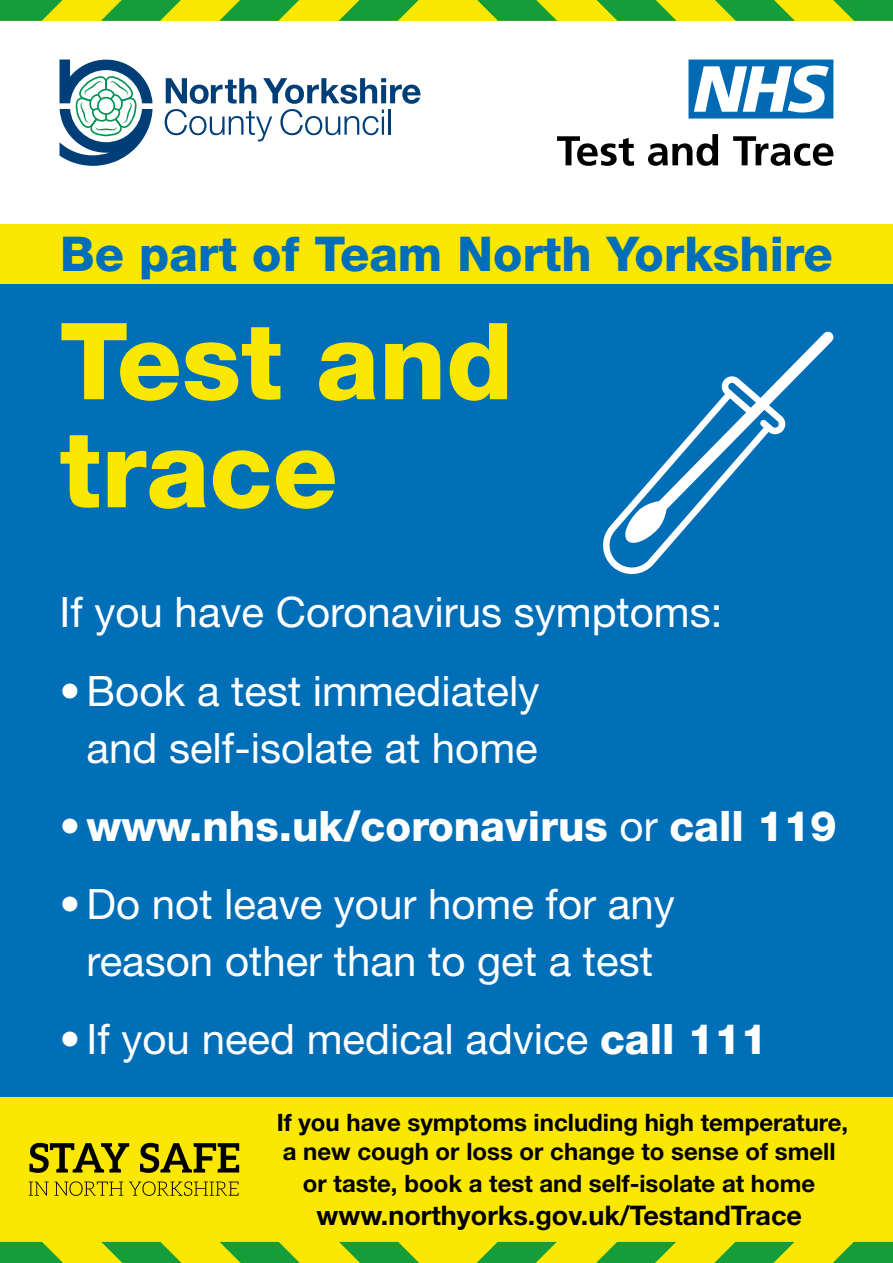
<style>
.page{position:relative;width:893px;height:1263px;background:#fff}
.page>*{position:absolute;margin:0;border:0;box-sizing:border-box;transform-origin:0 0}
.t1{font:800 106.5px/108px "Helvetica Neue LT Std";color:#fbe700}
.t2{font:800 48px "Helvetica Neue LT Std";color:#006fb7}
.t3{font:42px/57px "Helvetica Neue LT Std";color:#fff;text-align:right}
.t4{font:800 42px "Helvetica Neue LT Std";color:#fff}
.t5{font:700 27px "Helvetica Neue LT Std";color:#000}
.t6{font:700 24px/28.8px "Helvetica Neue LT Std";color:#000}
.s1{font-weight:400}
.s2{font-weight:800}
</style>
<div class="page">
<div style="left:0;top:284px;width:893px;height:813px;background:#006fb7"></div>
<svg style="left:688px;top:60px;width:145px;height:59px"></svg>
<svg style="left:557px;top:136px;width:77px;height:30px"></svg>
<svg style="left:648px;top:134px;width:70px;height:32px"></svg>
<svg style="left:733px;top:136px;width:100px;height:30px"></svg>
<svg style="left:165px;top:78px;width:255px;height:63px"></svg>
<hr style="left:388px;top:110px;width:3px;height:25px;background:#003e78">
<svg style="left:60px;top:60px;width:93px;height:106px"></svg>
<div style="left:0;top:1241px;width:893px;height:22px;background:#fbe700"></div>
<svg style="left:339px;top:1241px;width:80px;height:22px"></svg>
<svg style="left:219px;top:1241px;width:81px;height:22px"></svg>
<svg style="left:101px;top:1241px;width:81px;height:22px"></svg>
<svg style="left:0;top:1241px;width:63px;height:22px"></svg>
<svg style="left:476px;top:1241px;width:81px;height:22px"></svg>
<svg style="left:596px;top:1241px;width:80px;height:22px"></svg>
<svg style="left:714px;top:1241px;width:81px;height:22px"></svg>
<svg style="left:832px;top:1241px;width:61px;height:22px"></svg>
<div style="left:0;top:224px;width:893px;height:60px;background:#fbe700"></div>
<div style="left:0;top:0;width:893px;height:21px;background:#fbe700"></div>
<svg style="left:339px;top:0;width:80px;height:21px"></svg>
<svg style="left:219px;top:0;width:80px;height:21px"></svg>
<svg style="left:101px;top:0;width:80px;height:21px"></svg>
<svg style="left:0;top:0;width:63px;height:21px"></svg>
<svg style="left:477px;top:0;width:80px;height:21px"></svg>
<svg style="left:596px;top:0;width:80px;height:21px"></svg>
<svg style="left:715px;top:0;width:80px;height:21px"></svg>
<svg style="left:833px;top:0;width:60px;height:21px"></svg>
<svg style="left:600px;top:321px;width:244px;height:256px"></svg>
<div style="left:0;top:1097px;width:893px;height:144px;background:#fbe700"></div>
<svg style="left:29px;top:1143px;width:210px;height:30px"></svg>
<svg style="left:29px;top:1181px;width:210px;height:15px"></svg>
<p class="t2" style="left:60px;top:225px;width:774px">Be part of Team North Yorkshire</p>
<h1 class="t1" style="left:60px;top:307px;width:455px">Test and trace</h1>
<p class="t3" style="left:60px;top:583px;width:664px">If you have Coronavirus symptoms:</p>
<p class="t3" style="left:60px;top:662px;width:481px">•Book a test immediately and self-isolate at home</p>
<p class="t4" style="left:60px;top:801px;width:779px">• www.nhs.uk/coronavirus <span class="s1">or</span> call 119</p>
<p class="t3" style="left:60px;top:875px;width:617px;text-align:center">• Do not leave your home for any reason other than to get a test</p>
<p class="t3" style="left:60px;top:1010px;width:709px">• If you need medical advice <span class="s2">call 111</span></p>
<p class="t6" style="left:277px;top:1107px;width:573px">If you have symptoms including high temperature, a new cough or loss or change to sense of smell</p>
<p class="t6" style="left:303px;top:1169px;width:514px">or taste, book a test and self-isolate at home</p>
<p class="t5" style="left:316px;top:1198px;width:487px">www.northyorks.gov.uk/TestandTrace</p>
</div>
